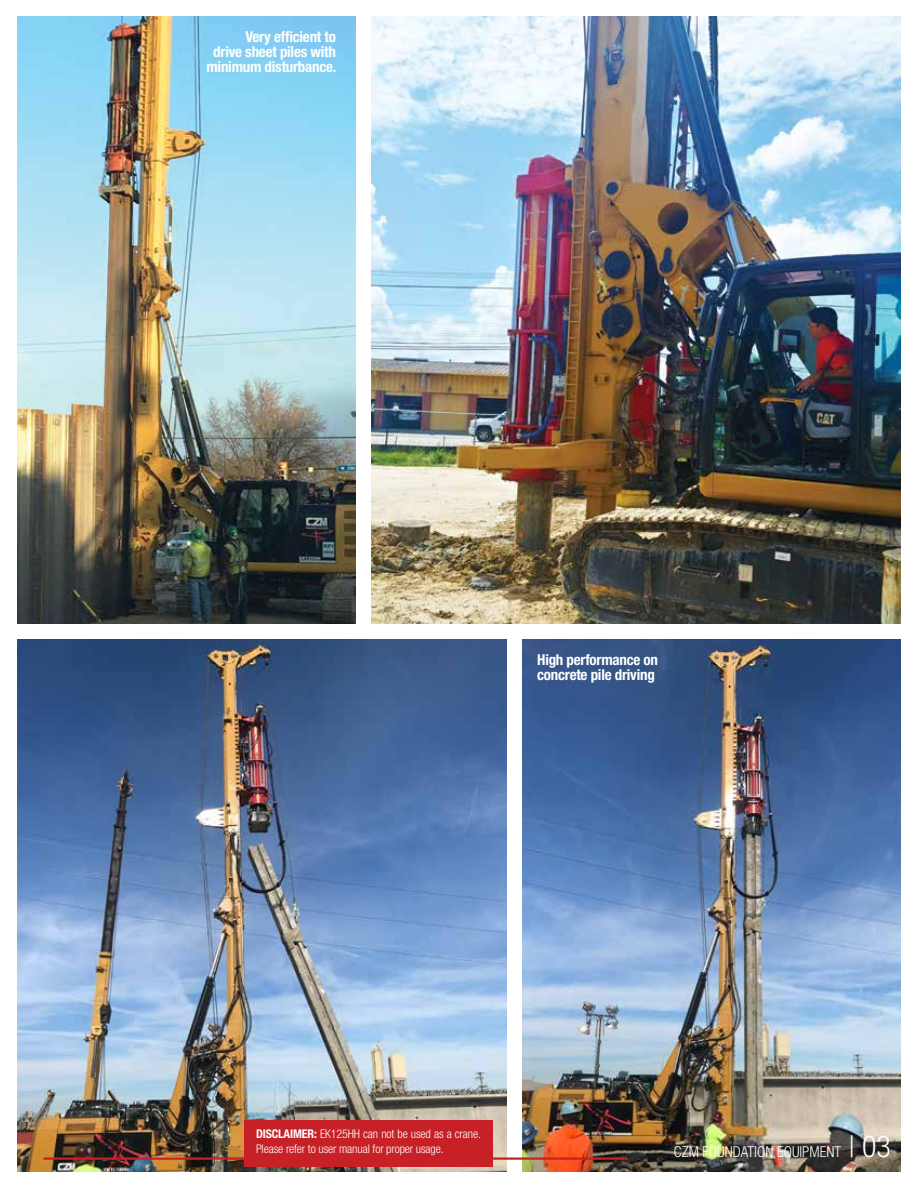
<style>
.page{position:relative;width:918px;height:1188px;background:#fff}
.page>*{position:absolute;margin:0;border:0;box-sizing:border-box;transform-origin:0 0}
.t1{font:700 condensed 15px/15px "Helvetica Neue LT Std";letter-spacing:-.015em;color:#fff}
.t2{font:300 condensed 15px "Helvetica Neue LT Std";color:#fff}
.t3{font:300 condensed 12px/15px "Helvetica Neue LT Std";letter-spacing:-.01em;color:#fff}
.s1{font-weight:700}
.s2{font-size:30px}
</style>
<div class="page">
<img style="left:522px;top:640px;width:379px;height:532px">
<img style="left:17px;top:640px;width:489px;height:532px">
<img style="left:17px;top:16px;width:338px;height:608px">
<img style="left:372px;top:16px;width:529px;height:608px">
<hr style="left:44px;top:1157px;width:583px;height:3px;background:#c72127">
<div style="left:244px;top:1120px;width:249px;height:47px;background:#c72127"></div>
<p class="t1" style="left:207px;top:29px;width:132px;text-align:right">Very efficient to<br>drive sheet piles with minimum disturbance.</p>
<p class="t1" style="left:537px;top:652px;width:122px">High performance on concrete pile driving</p>
<p class="t3" style="left:256px;top:1126px;width:226px"><span class="s1">DISCLAIMER:</span> EK125HH can not be used as a crane.<br>Please refer to user manual for proper usage.</p>
<p class="t2" style="left:674px;top:1143px;width:219px">CZM FOUNDATION EQUIPMENT <span class="s2">| 03</span></p>
</div>
